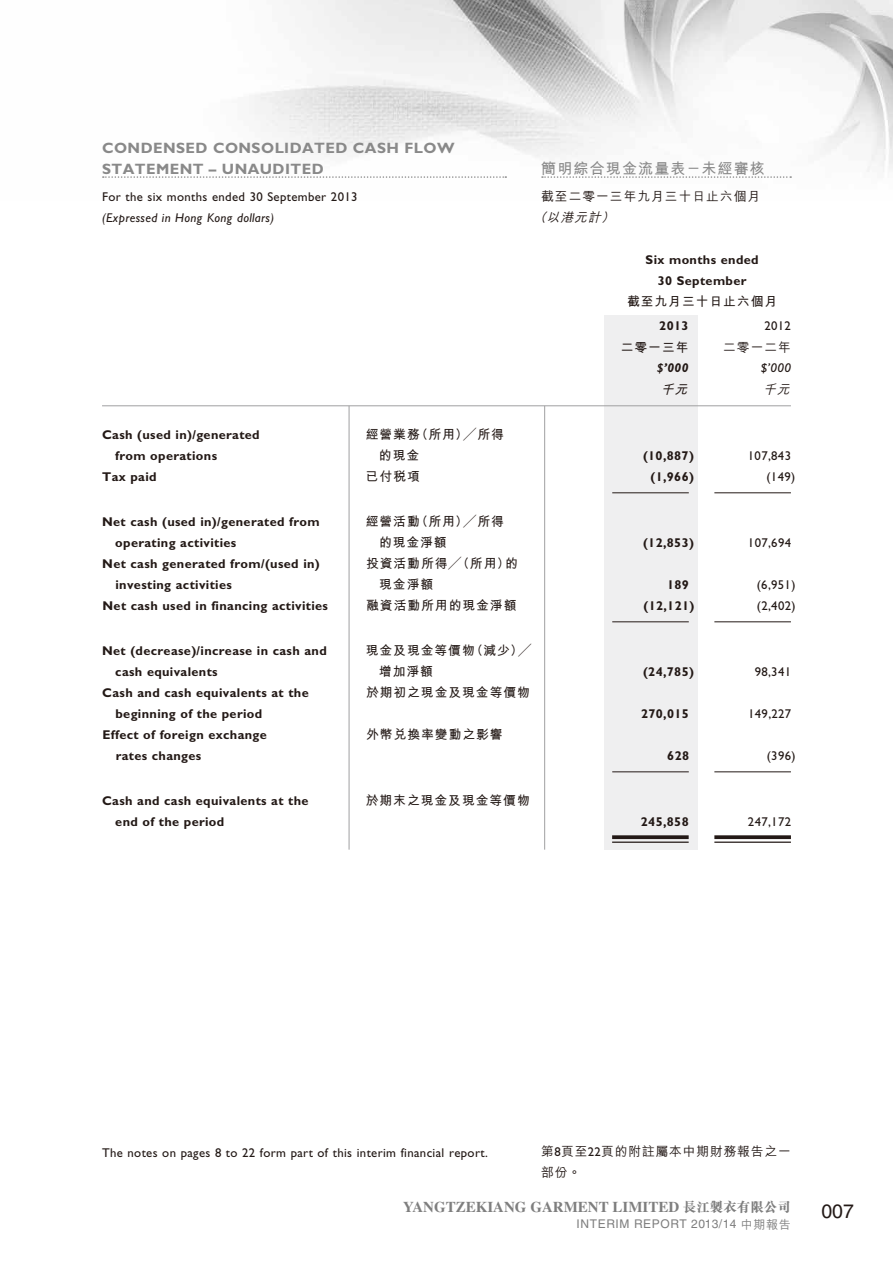
<style>
.page{position:relative;width:893px;height:1263px;background:#fff}
.page>*{position:absolute;margin:0;border:0;box-sizing:border-box;transform-origin:0 0}
.t1{font:19.5px "Helvetica LT Std";color:#231916}
.t2{font:700 15px/21px "Gill Sans Std";letter-spacing:.03em;color:#898989}
.t3{font:700 15px "Times LT Std";color:#7e7e7e}
.t4{font:700 15px "M Hei HK";letter-spacing:.08em;color:#898989}
.t5{font:700 12.75px/21px "Gill Sans Std";letter-spacing:.03em;color:#231916;text-align:center}
.t6{font:12.75px "Gill Sans Std";letter-spacing:.03em;color:#231916}
.t7{font:700 12.75px "M Hei HK";letter-spacing:.08em;color:#231916}
.t8{font:500 12.75px/21px "M Hei HK";letter-spacing:.08em;color:#231916}
.t9{font:italic 12.75px "Gill Sans Std";letter-spacing:.03em;color:#231916}
.t10{font:italic 500 12.75px "M Hei HK";color:#231916}
.t11{font:italic 700 12.75px "Gill Sans Std";color:#231916}
.t12{font:italic 700 12.75px "M Hei HK";color:#231916}
.t13{font:12px "Helvetica LT Std";letter-spacing:.05em;color:#7e7e7e}
.s1{font-family:"Gill Sans Std";font-weight:400}
.s2{font-family:"M Sung HK";font-weight:800;font-size:13.5px}
.s3{font-family:"M Hei HK";font-weight:500}
</style>
<div class="page">
<img style="left:102px;top:0;width:791px;height:178px">
<svg style="left:103px;top:176px;width:403px;height:2px"></svg>
<div style="left:604px;top:315px;width:93px;height:535px;background:#efeff0"></div>
<hr style="left:102px;top:405px;width:689px;height:1px;background:#a0a0a1">
<hr style="left:612px;top:492px;width:77px;height:1px;background:#231916">
<hr style="left:714px;top:492px;width:77px;height:1px;background:#231916">
<hr style="left:612px;top:621px;width:77px;height:1px;background:#231916">
<hr style="left:714px;top:621px;width:77px;height:1px;background:#231916">
<hr style="left:612px;top:771px;width:77px;height:1px;background:#231916">
<hr style="left:714px;top:771px;width:77px;height:1px;background:#231916">
<svg style="left:612px;top:835px;width:77px;height:4px"></svg>
<hr style="left:612px;top:841px;width:77px;height:2px;background:#231916">
<svg style="left:714px;top:835px;width:77px;height:4px"></svg>
<hr style="left:714px;top:841px;width:77px;height:2px;background:#231916">
<hr style="left:349px;top:406px;width:1px;height:444px;background:#a0a0a1">
<hr style="left:544px;top:406px;width:1px;height:444px;background:#a0a0a1">
<svg style="left:542px;top:176px;width:249px;height:2px"></svg>
<p class="t2" style="left:102px;top:137px;width:354px">CONDENSED CONSOLIDATED CASH FLOW<br>STATEMENT – UNAUDITED</p>
<p class="t6" style="left:102px;top:190px;width:257px">For the six months ended 30 September 2013</p>
<p class="t9" style="left:102px;top:211px;width:174px">(Expressed in Hong Kong dollars)</p>
<p class="t4" style="left:541px;top:158px;width:225px">簡明綜合現金流量表－未經審核</p>
<p class="t8" style="left:541px;top:185px;width:220px">截至二零一三年九月三十日止六個月</p>
<p class="t10" style="left:533px;top:209px;width:86px">（以港元計）</p>
<p class="t5" style="left:646px;top:249px;width:115px">Six months ended<br>30 September</p>
<p class="t7" style="left:627px;top:293px;width:152px">截至九月三十日止六個月</p>
<p class="t5" style="left:659px;top:316px;width:31px">2013</p>
<p class="t6" style="left:764px;top:319px;width:28px">2012</p>
<p class="t7" style="left:621px;top:338px;width:69px">二零一三年</p>
<p class="t8" style="left:723px;top:335px;width:69px">二零一二年</p>
<p class="t11" style="left:657px;top:360px;width:33px">$’000</p>
<p class="t9" style="left:761px;top:360px;width:32px">$’000</p>
<p class="t12" style="left:661px;top:380px;width:32px">千元</p>
<p class="t10" style="left:763px;top:380px;width:32px">千元</p>
<p class="t5" style="left:102px;top:424px;width:159px">Cash (used in)/generated</p>
<p class="t7" style="left:366px;top:425px;width:140px">經營業務（所用）╱所得</p>
<p class="t5" style="left:115px;top:445px;width:103px">from operations</p>
<p class="t7" style="left:379px;top:446px;width:42px">的現金</p>
<p class="t5" style="left:643px;top:445px;width:52px">(10,887)</p>
<p class="t6" style="left:748px;top:448px;width:45px">107,843</p>
<p class="t5" style="left:102px;top:466px;width:56px">Tax paid</p>
<p class="t7" style="left:366px;top:467px;width:55px">已付稅項</p>
<p class="t5" style="left:650px;top:466px;width:45px">(1,966)</p>
<p class="t6" style="left:766px;top:469px;width:30px">(149)</p>
<p class="t5" style="left:102px;top:511px;width:219px">Net cash (used in)/generated from</p>
<p class="t7" style="left:366px;top:512px;width:140px">經營活動（所用）╱所得</p>
<p class="t5" style="left:115px;top:532px;width:123px">operating activities</p>
<p class="t7" style="left:379px;top:533px;width:69px">的現金淨額</p>
<p class="t5" style="left:643px;top:532px;width:52px">(12,853)</p>
<p class="t6" style="left:748px;top:535px;width:45px">107,694</p>
<p class="t5" style="left:102px;top:553px;width:219px">Net cash generated from/(used in)</p>
<p class="t7" style="left:366px;top:554px;width:153px">投資活動所得╱（所用）的</p>
<p class="t5" style="left:115px;top:574px;width:118px">investing activities</p>
<p class="t7" style="left:379px;top:575px;width:55px">現金淨額</p>
<p class="t5" style="left:667px;top:574px;width:23px">189</p>
<p class="t6" style="left:757px;top:577px;width:40px">(6,951)</p>
<p class="t5" style="left:102px;top:595px;width:227px">Net cash used in financing activities</p>
<p class="t7" style="left:366px;top:596px;width:152px">融資活動所用的現金淨額</p>
<p class="t5" style="left:643px;top:595px;width:52px">(12,121)</p>
<p class="t6" style="left:757px;top:598px;width:40px">(2,402)</p>
<p class="t5" style="left:102px;top:640px;width:226px">Net (decrease)/increase in cash and</p>
<p class="t7" style="left:366px;top:641px;width:167px">現金及現金等價物（減少）╱</p>
<p class="t5" style="left:115px;top:661px;width:104px">cash equivalents</p>
<p class="t7" style="left:379px;top:662px;width:55px">增加淨額</p>
<p class="t5" style="left:643px;top:661px;width:52px">(24,785)</p>
<p class="t6" style="left:755px;top:664px;width:38px">98,341</p>
<p class="t5" style="left:102px;top:682px;width:208px">Cash and cash equivalents at the</p>
<p class="t7" style="left:366px;top:683px;width:165px">於期初之現金及現金等價物</p>
<p class="t5" style="left:115px;top:703px;width:148px">beginning of the period</p>
<p class="t5" style="left:641px;top:703px;width:49px">270,015</p>
<p class="t6" style="left:748px;top:706px;width:45px">149,227</p>
<p class="t5" style="left:102px;top:724px;width:166px">Effect of foreign exchange</p>
<p class="t7" style="left:366px;top:725px;width:138px">外幣兌換率變動之影響</p>
<p class="t5" style="left:116px;top:745px;width:87px">rates changes</p>
<p class="t5" style="left:667px;top:745px;width:23px">628</p>
<p class="t6" style="left:767px;top:748px;width:30px">(396)</p>
<p class="t5" style="left:102px;top:790px;width:208px">Cash and cash equivalents at the</p>
<p class="t7" style="left:366px;top:791px;width:165px">於期末之現金及現金等價物</p>
<p class="t5" style="left:115px;top:811px;width:111px">end of the period</p>
<p class="t5" style="left:641px;top:811px;width:49px">245,858</p>
<p class="t6" style="left:748px;top:814px;width:45px">247,172</p>
<p class="t6" style="left:102px;top:1145px;width:387px">The notes on pages 8 to 22 form part of this interim financial report.</p>
<p class="t8" style="left:541px;top:1140px;width:251px">第<span class="s1">8</span>頁至<span class="s1">22</span>頁的附註屬本中期財務報告之一部份。</p>
<p class="t3" style="left:403px;top:1197px;width:389px">YANGTZEKIANG GARMENT LIMITED <span class="s2">長江製衣有限公司</span></p>
<p class="t13" style="left:577px;top:1217px;width:216px">INTERIM REPORT 2013/14 <span class="s3">中期報告</span></p>
<h1 class="t1" style="left:821px;top:1199px;width:34px">007</h1>
</div>
